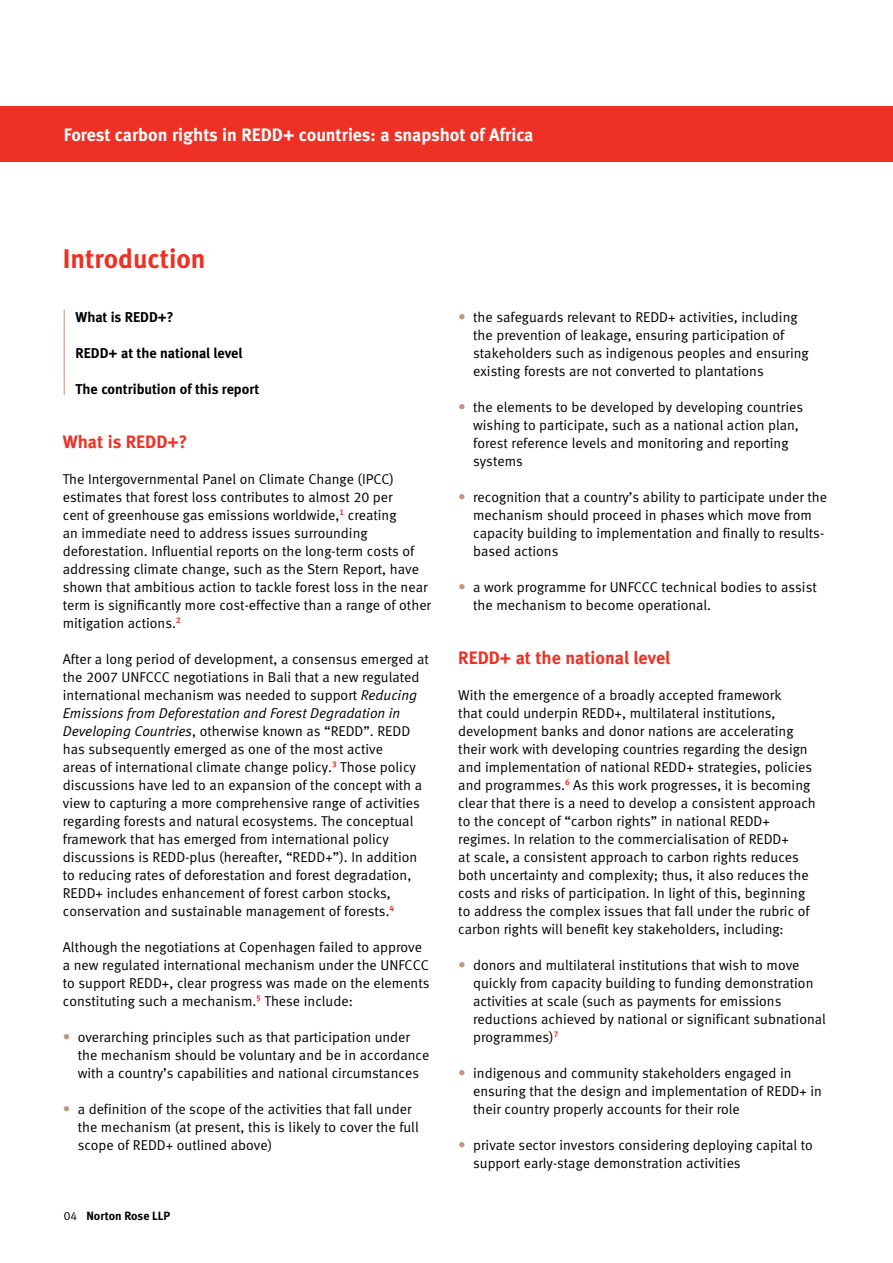
<style>
.page{position:relative;width:893px;height:1263px;background:#fff}
.page>*{position:absolute;margin:0;border:0;box-sizing:border-box;transform-origin:0 0}
.t1{font:27px "Meta Bold LF";color:#ee3124}
.t2{font:18px "Meta Bold LF";color:#fff}
.t3{font:18px "Meta Bold LF";color:#ee3124}
.t4{font:14.25px/18px "Meta Normal LF";color:#000}
.t5{font:14.25px "Meta Bold LF";color:#000}
.t6{font:12px "Meta Bold LF";color:#000}
.s1{font-style:italic}
.s2{font-size:15px;color:#c4937e}
.s3{font-family:"Meta Normal LF"}
</style>
<div class="page">
<div style="left:0;top:106px;width:893px;height:56px;background:#ee3124"></div>
<hr style="left:64px;top:310px;width:1px;height:85px;background:#c4937e">
<p class="t2" style="left:64px;top:124px;width:471px">Forest carbon rights in REDD+ countries: a snapshot of Africa</p>
<h1 class="t1" style="left:63px;top:242px;width:144px">Introduction</h1>
<p class="t5" style="left:76px;top:308px;width:99px">What is REDD+?</p>
<p class="t5" style="left:76px;top:344px;width:168px">REDD+ at the national level</p>
<p class="t5" style="left:76px;top:380px;width:185px">The contribution of this report</p>
<p class="t3" style="left:63px;top:431px;width:126px">What is REDD+?</p>
<p class="t4" style="left:63px;top:470px;width:370px">The Intergovernmental Panel on Climate Change (IPCC) estimates that forest loss contributes to almost 20 per<br>cent of greenhouse gas emissions worldwide,<sup>1</sup> creating<br>an immediate need to address issues surrounding deforestation. Influential reports on the long-term costs of addressing climate change, such as the Stern Report, have shown that ambitious action to tackle forest loss in the near term is significantly more cost-effective than a range of other mitigation actions.<sup>2</sup></p>
<p class="t4" style="left:63px;top:650px;width:368px">After a long period of development, a consensus emerged at the 2007 UNFCCC negotiations in Bali that a new regulated international mechanism was needed to support <span class="s1">Reducing Emissions from Deforestation and Forest Degradation in Developing Countries</span>, otherwise known as “REDD”. REDD has subsequently emerged as one of the most active<br>areas of international climate change policy.<sup>3</sup> Those policy discussions have led to an expansion of the concept with a view to capturing a more comprehensive range of activities regarding forests and natural ecosystems. The conceptual framework that has emerged from international policy discussions is REDD-plus (hereafter, “REDD+”). In addition to reducing rates of deforestation and forest degradation, REDD+ includes enhancement of forest carbon stocks, conservation and sustainable management of forests.<sup>4</sup></p>
<p class="t4" style="left:63px;top:938px;width:368px">Although the negotiations at Copenhagen failed to approve a new regulated international mechanism under the UNFCCC to support REDD+, clear progress was made on the elements constituting such a mechanism.<sup>5</sup> These include:</p>
<p class="t4" style="left:78px;top:1028px;width:353px;text-indent:-15px"><span class="s2">•</span> overarching principles such as that participation under the mechanism should be voluntary and be in accordance with a country’s capabilities and national circumstances</p>
<p class="t4" style="left:78px;top:1100px;width:342px;text-indent:-15px"><span class="s2">•</span> a definition of the scope of the activities that fall under the mechanism (at present, this is likely to cover the full scope of REDD+ outlined above)</p>
<p class="t6" style="left:64px;top:1209px;width:108px"><span class="s3">04</span> Norton Rose LLP</p>
<p class="t4" style="left:473px;top:308px;width:337px;text-indent:-15px"><span class="s2">•</span> the safeguards relevant to REDD+ activities, including the prevention of leakage, ensuring participation of stakeholders such as indigenous peoples and ensuring existing forests are not converted to plantations</p>
<p class="t4" style="left:473px;top:398px;width:331px;text-indent:-15px"><span class="s2">•</span> the elements to be developed by developing countries wishing to participate, such as a national action plan, forest reference levels and monitoring and reporting systems</p>
<p class="t4" style="left:473px;top:488px;width:355px;text-indent:-15px"><span class="s2">•</span> recognition that a country’s ability to participate under the mechanism should proceed in phases which move from capacity building to implementation and finally to results&shy;based actions</p>
<p class="t4" style="left:473px;top:578px;width:345px;text-indent:-15px"><span class="s2">•</span> a work programme for UNFCCC technical bodies to assist the mechanism to become operational.</p>
<p class="t3" style="left:458px;top:647px;width:213px">REDD+ at the national level</p>
<p class="t4" style="left:458px;top:686px;width:359px">With the emergence of a broadly accepted framework<br>that could underpin REDD+, multilateral institutions, development banks and donor nations are accelerating their work with developing countries regarding the design and implementation of national REDD+ strategies, policies and programmes.<sup>6</sup> As this work progresses, it is becoming clear that there is a need to develop a consistent approach to the concept of “carbon rights” in national REDD+ regimes. In relation to the commercialisation of REDD+<br>at scale, a consistent approach to carbon rights reduces both uncertainty and complexity; thus, it also reduces the costs and risks of participation. In light of this, beginning to address the complex issues that fall under the rubric of carbon rights will benefit key stakeholders, including:</p>
<p class="t4" style="left:473px;top:956px;width:354px;text-indent:-15px"><span class="s2">•</span> donors and multilateral institutions that wish to move quickly from capacity building to funding demonstration activities at scale (such as payments for emissions reductions achieved by national or significant subnational programmes)<sup>7</sup></p>
<p class="t4" style="left:473px;top:1064px;width:350px;text-indent:-15px"><span class="s2">•</span> indigenous and community stakeholders engaged in ensuring that the design and implementation of REDD+ in their country properly accounts for their role</p>
<p class="t4" style="left:473px;top:1136px;width:341px;text-indent:-15px"><span class="s2">•</span> private sector investors considering deploying capital to support early-stage demonstration activities</p>
</div>
